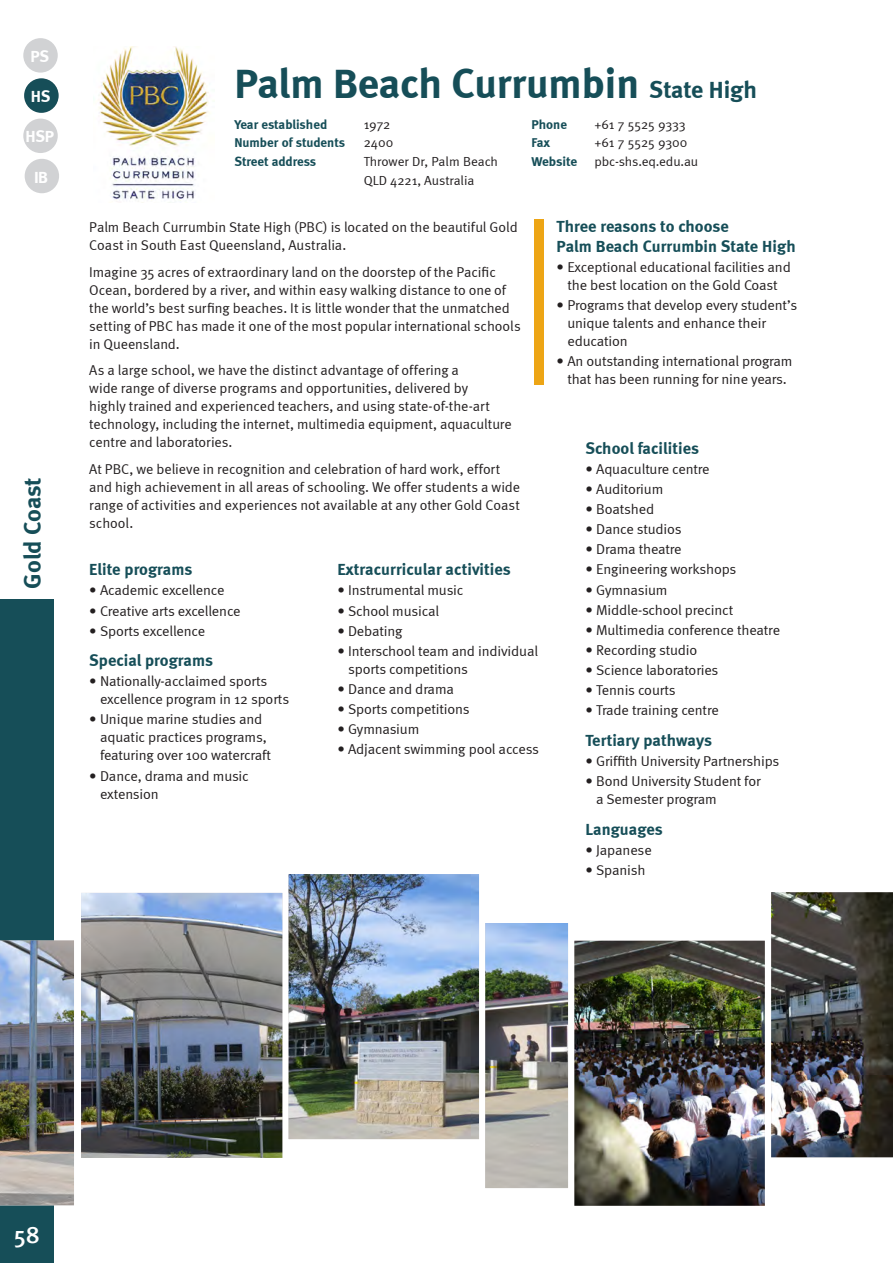
<style>
.page{position:relative;width:893px;height:1263px;background:#fff}
.page>*{position:absolute;margin:0;border:0;box-sizing:border-box;transform-origin:0 0}
.t1{font:700 42px "Meta";color:#164e58}
.t2{font:700 24px "Meta";color:#164e58}
.t3{font:500 24px "Meta";color:#fff}
.t4{font:700 16.5px/19.8px "Meta";letter-spacing:.005em;color:#164e58}
.t5{font:700 16.5px "Meta";letter-spacing:-.02em;color:#fff}
.t6{font:14.25px/18px "Meta Normal";letter-spacing:-.01em;color:#231f20}
.t7{font:13.2px "Meta Normal";letter-spacing:-.005em;color:#231f20}
.t8{font:700 13.2px "Meta";color:#164e58}
.s1{font-size:24px}
</style>
<div class="page">
<div style="left:0;top:599px;width:54px;height:664px;background:#164e58"></div>
<hr style="left:892px;top:0;width:1px;height:604px;background:#164e58">
<div style="left:23px;top:38px;width:35px;height:35px;background:#d1d2d4;border-radius:50%"></div>
<div style="left:23px;top:119px;width:35px;height:34px;background:#d1d2d4;border-radius:50%"></div>
<div style="left:25px;top:159px;width:34px;height:34px;background:#d1d2d4;border-radius:50%"></div>
<div style="left:534px;top:219px;width:9px;height:166px;background:#eda515"></div>
<img style="left:574px;top:892px;width:319px;height:314px">
<img style="left:289px;top:874px;width:279px;height:314px">
<img style="left:0;top:893px;width:282px;height:312px">
<img style="left:99px;top:46px;width:111px;height:157px">
<div style="left:24px;top:78px;width:35px;height:35px;background:#164e58;border-radius:50%"></div>
<p class="t5" style="left:30px;top:46px;width:20px">PS</p>
<p class="t5" style="left:31px;top:87px;width:21px">HS</p>
<p class="t5" style="left:26px;top:127px;width:30px">HSP</p>
<p class="t5" style="left:34px;top:167px;width:16px">IB</p>
<h2 class="t2" style="left:18px;top:589px;width:113px;rotate:-90deg">Gold Coast</h2>
<h1 class="t1" style="left:234px;top:58px;width:524px">Palm Beach Currumbin <span class="s1">State High</span></h1>
<p class="t8" style="left:234px;top:116px;width:94px">Year established</p>
<p class="t7" style="left:364px;top:117px;width:28px">1972</p>
<p class="t8" style="left:531px;top:116px;width:37px">Phone</p>
<p class="t7" style="left:594px;top:117px;width:93px">+61 7 5525 9333</p>
<p class="t8" style="left:234px;top:135px;width:112px">Number of students</p>
<p class="t7" style="left:364px;top:135px;width:31px">2400</p>
<p class="t8" style="left:531px;top:135px;width:20px">Fax</p>
<p class="t7" style="left:594px;top:135px;width:95px">+61 7 5525 9300</p>
<p class="t8" style="left:234px;top:153px;width:83px">Street address</p>
<p class="t7" style="left:364px;top:154px;width:136px">Thrower Dr, Palm Beach</p>
<p class="t8" style="left:531px;top:153px;width:47px">Website</p>
<p class="t7" style="left:594px;top:154px;width:105px">pbc-shs.eq.edu.au</p>
<p class="t7" style="left:364px;top:172px;width:112px">QLD 4221, Australia</p>
<p class="t6" style="left:89px;top:218px;width:430px">Palm Beach Currumbin State High (PBC) is located on the beautiful Gold<br>Coast in South East Queensland, Australia.</p>
<p class="t6" style="left:89px;top:263px;width:433px">Imagine 35 acres of extraordinary land on the doorstep of the Pacific Ocean, bordered by a river, and within easy walking distance to one of the world’s best surfing beaches. It is little wonder that the unmatched setting of PBC has made it one of the most popular international schools in Queensland.</p>
<p class="t6" style="left:89px;top:361px;width:424px">As a large school, we have the distinct advantage of offering a<br>wide range of diverse programs and opportunities, delivered by<br>highly trained and experienced teachers, and using state-of-the-art technology, including the internet, multimedia equipment, aquaculture centre and laboratories.</p>
<p class="t6" style="left:89px;top:460px;width:432px">At PBC, we believe in recognition and celebration of hard work, effort and high achievement in all areas of schooling. We offer students a wide range of activities and experiences not available at any other Gold Coast school.</p>
<p class="t4" style="left:89px;top:559px;width:105px">Elite programs</p>
<p class="t6" style="left:89px;top:581px;width:137px">• Academic excellence</p>
<p class="t6" style="left:89px;top:601px;width:153px">• Creative arts excellence</p>
<p class="t6" style="left:89px;top:622px;width:117px">• Sports excellence</p>
<p class="t4" style="left:89px;top:650px;width:125px">Special programs</p>
<p class="t6" style="left:100px;top:672px;width:191px;text-indent:-11px">• Nationally-acclaimed sports excellence program in 12 sports</p>
<p class="t6" style="left:100px;top:710px;width:172px;text-indent:-11px">• Unique marine studies and aquatic practices programs, featuring over 100 watercraft</p>
<p class="t6" style="left:100px;top:766px;width:150px;text-indent:-11px">• Dance, drama and music extension</p>
<p class="t4" style="left:337px;top:559px;width:175px">Extracurricular activities</p>
<p class="t6" style="left:337px;top:581px;width:128px">• Instrumental music</p>
<p class="t6" style="left:337px;top:601px;width:103px">• School musical</p>
<p class="t6" style="left:337px;top:622px;width:67px">• Debating</p>
<p class="t6" style="left:348px;top:642px;width:192px;text-indent:-11px">• Interschool team and individual sports competitions</p>
<p class="t6" style="left:337px;top:680px;width:118px">• Dance and drama</p>
<p class="t6" style="left:337px;top:700px;width:134px">• Sports competitions</p>
<p class="t6" style="left:337px;top:720px;width:84px">• Gymnasium</p>
<p class="t6" style="left:337px;top:740px;width:203px">• Adjacent swimming pool access</p>
<p class="t4" style="left:557px;top:216px;width:241px">Three reasons to choose<br>Palm Beach Currumbin State High</p>
<p class="t6" style="left:557px;top:258px;width:236px;text-align:center">• Exceptional educational facilities and the best location on the Gold Coast</p>
<p class="t6" style="left:567px;top:296px;width:232px;text-indent:-11px">• Programs that develop every student’s unique talents and enhance their education</p>
<p class="t6" style="left:557px;top:352px;width:237px;text-align:center">• An outstanding international program that has been running for nine years.</p>
<p class="t4" style="left:585px;top:438px;width:115px">School facilities</p>
<p class="t6" style="left:585px;top:460px;width:126px">• Aquaculture centre</p>
<p class="t6" style="left:585px;top:480px;width:79px">• Auditorium</p>
<p class="t6" style="left:585px;top:500px;width:70px">• Boatshed</p>
<p class="t6" style="left:585px;top:520px;width:98px">• Dance studios</p>
<p class="t6" style="left:585px;top:540px;width:98px">• Drama theatre</p>
<p class="t6" style="left:585px;top:560px;width:152px">• Engineering workshops</p>
<p class="t6" style="left:585px;top:580px;width:84px">• Gymnasium</p>
<p class="t6" style="left:585px;top:601px;width:149px">• Middle-school precinct</p>
<p class="t6" style="left:585px;top:621px;width:196px">• Multimedia conference theatre</p>
<p class="t6" style="left:585px;top:641px;width:113px">• Recording studio</p>
<p class="t6" style="left:585px;top:661px;width:135px">• Science laboratories</p>
<p class="t6" style="left:585px;top:681px;width:92px">• Tennis courts</p>
<p class="t6" style="left:585px;top:701px;width:135px">• Trade training centre</p>
<p class="t4" style="left:585px;top:730px;width:128px">Tertiary pathways</p>
<p class="t6" style="left:585px;top:752px;width:195px">• Griffith University Partnerships</p>
<p class="t6" style="left:596px;top:772px;width:166px;text-indent:-11px">• Bond University Student for a Semester program</p>
<p class="t4" style="left:585px;top:819px;width:79px">Languages</p>
<p class="t6" style="left:585px;top:840px;width:68px">• Japanese</p>
<p class="t6" style="left:585px;top:861px;width:62px">• Spanish</p>
<h2 class="t3" style="left:14px;top:1220px;width:28px">58</h2>
</div>
